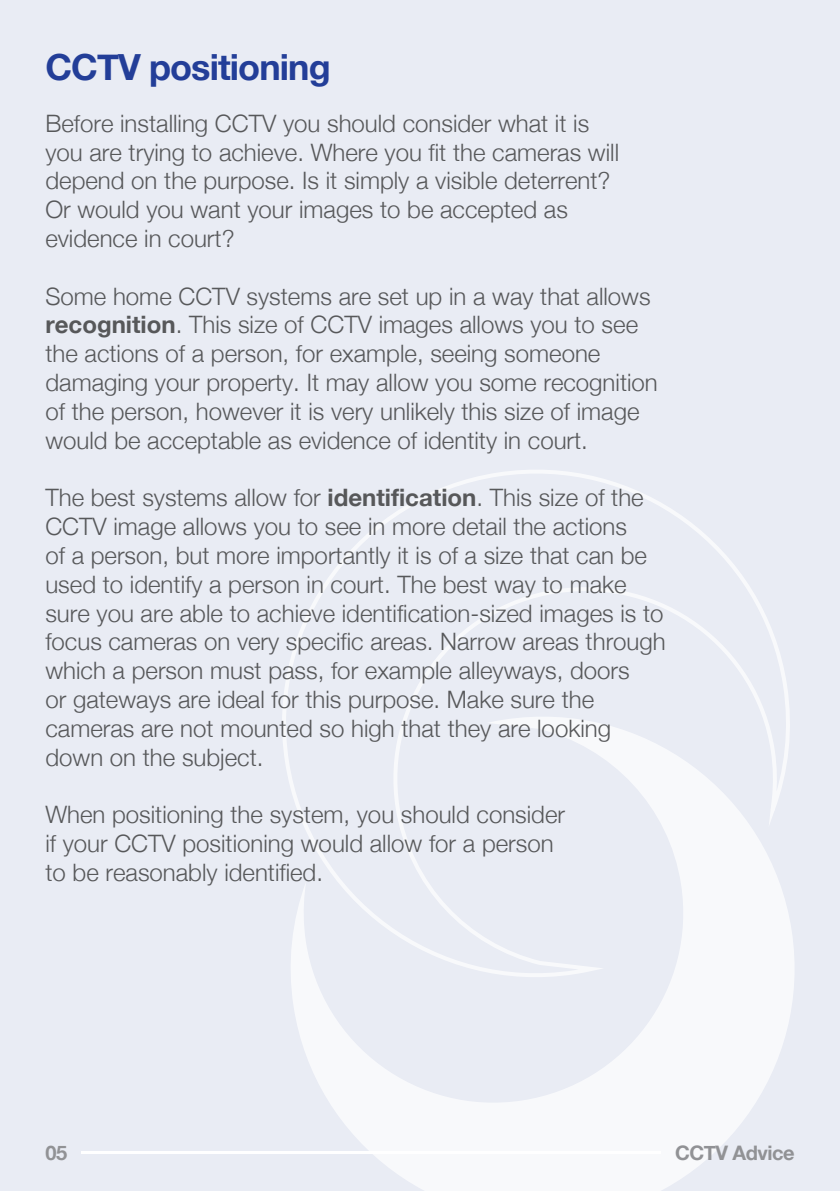
<style>
.page{position:relative;width:840px;height:1191px;background:#fff}
.page>*{position:absolute;margin:0;border:0;box-sizing:border-box;transform-origin:0 0}
.t1{font:700 36px "Helvetica Neue";letter-spacing:-.025em;color:#233e98}
.t2{font:300 24px/28.8px "Helvetica Neue";color:#57585a}
.t3{font:700 20px "Helvetica Neue";letter-spacing:-.025em;color:#919295}
.s1{font-weight:700}
</style>
<div class="page">
<div style="left:0;top:0;width:839px;height:1191px;background:#e9ecf4"></div>
<svg style="left:282px;top:470px;width:506px;height:299px"></svg>
<svg style="left:287px;top:698px;width:507px;height:493px"></svg>
<hr style="left:81px;top:1151px;width:579px;height:3px;background:#fff">
<p class="t1" style="left:45px;top:39px;width:287px">CCTV positioning</p>
<p class="t2" style="left:45px;top:107px;width:545px">Before installing CCTV you should consider what it is</p>
<p class="t2" style="left:45px;top:136px;width:575px">you are trying to achieve. Where you fit the cameras will depend on the purpose. Is it simply a visible deterrent?</p>
<p class="t2" style="left:45px;top:194px;width:523px">Or would you want your images to be accepted as</p>
<p class="t2" style="left:45px;top:223px;width:190px">evidence in court?</p>
<p class="t2" style="left:45px;top:280px;width:606px">Some home CCTV systems are set up in a way that allows <span class="s1">recognition</span>. This size of CCTV images allows you to see the actions of a person, for example, seeing someone</p>
<p class="t2" style="left:45px;top:367px;width:613px">damaging your property. It may allow you some recognition</p>
<p class="t2" style="left:45px;top:395px;width:595px">of the person, however it is very unlikely this size of image would be acceptable as evidence of identity in court.</p>
<p class="t2" style="left:45px;top:482px;width:619px">The best systems allow for <span class="s1">identification</span>. This size of the CCTV image allows you to see in more detail the actions<br>of a person, but more importantly it is of a size that can be used to identify a person in court. The best way to make sure you are able to achieve identification-sized images is to</p>
<p class="t2" style="left:45px;top:626px;width:621px">focus cameras on very specific areas. Narrow areas through which a person must pass, for example alleyways, doors</p>
<p class="t2" style="left:45px;top:683px;width:550px">or gateways are ideal for this purpose. Make sure the</p>
<p class="t2" style="left:45px;top:712px;width:567px">cameras are not mounted so high that they are looking down on the subject.</p>
<p class="t2" style="left:45px;top:799px;width:521px">When positioning the system, you should consider</p>
<p class="t2" style="left:45px;top:827px;width:509px">if your CCTV positioning would allow for a person</p>
<p class="t2" style="left:45px;top:856px;width:279px">to be reasonably identified.</p>
<p class="t3" style="left:45px;top:1136px;width:23px">05</p>
<p class="t3" style="left:674px;top:1136px;width:121px">CCTV Advice</p>
</div>
